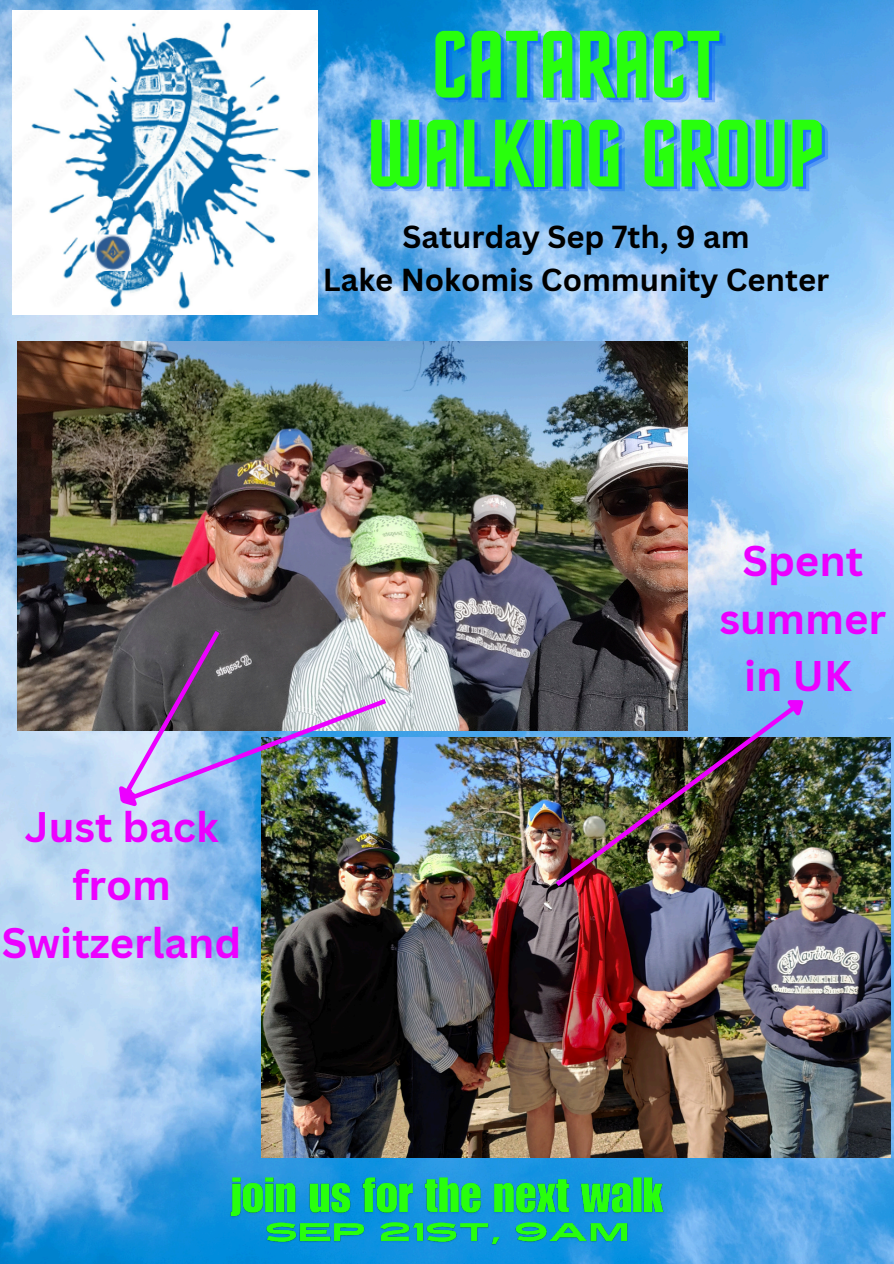
<style>
.page{position:relative;width:894px;height:1264px;background:#fff}
.page>*{position:absolute;margin:0;border:0;box-sizing:border-box;transform-origin:0 0}
.t1{font:96px "Horta";color:#28ff0d}
.t2{font:700 41.7px/57.8px "Canva Sans";color:#ec00ff;text-align:center}
.t3{font:700 41.55px/57.9px "Canva Sans";color:#ec00ff;text-align:center}
.t4{font:700 30.9px "Canva Sans";color:#000}
</style>
<div class="page">
<img style="left:0;top:0;width:893px;height:1263px">
<img style="left:12px;top:10px;width:305px;height:304px">
<img style="left:17px;top:341px;width:670px;height:389px">
<img style="left:261px;top:737px;width:629px;height:420px">
<img style="left:225px;top:1173px;width:444px;height:53px">
<img style="left:264px;top:1212px;width:365px;height:38px">
<img style="left:105px;top:626px;width:286px;height:189px">
<img style="left:550px;top:702px;width:249px;height:188px">
<svg style="left:780px;top:687px;width:36px;height:37px"></svg>
<p class="t1" style="left:431px;top:25px;width:290px">CATARACT</p>
<p class="t1" style="left:367px;top:113px;width:458px">WALKING GROUP</p>
<p class="t4" style="left:402px;top:215px;width:348px">Saturday Sep 7th, 9 am</p>
<h3 class="t4" style="left:323px;top:258px;width:507px">Lake Nokomis Community Center</h3>
<p class="t3" style="left:2px;top:797px;width:241px">Just back from<br>Switzerland</p>
<h3 class="t2" style="left:719px;top:531px;width:168px">Spent summer in UK</h3>
</div>
